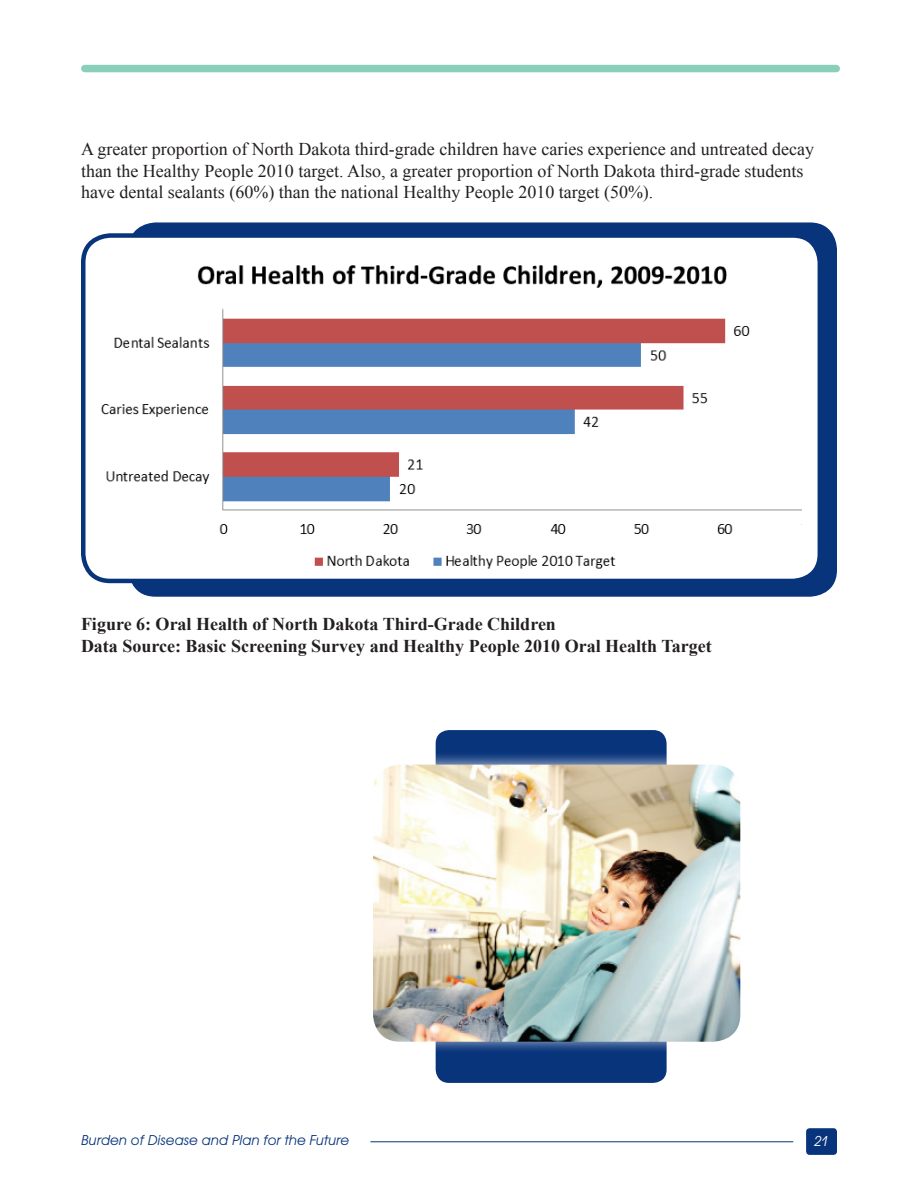
<style>
.page{position:relative;width:918px;height:1188px;background:#fff}
.page>*{position:absolute;margin:0;border:0;box-sizing:border-box;transform-origin:0 0}
.t1{font:18px/21.6px "Times New Roman";color:#231f20}
.t2{font:700 18px/21.6px "Times New Roman";color:#231f20}
.t3{font:italic 15px "Avant Garde ITC";color:#08347b}
.t4{font:italic 15px "Avant Garde ITC";color:#fff}
</style>
<div class="page">
<div style="left:806px;top:1128px;width:31px;height:27px;background:#08347b;border-radius:4px"></div>
<hr style="left:370px;top:1142px;width:423px;height:1px;background:#08347b">
<div style="left:85px;top:65px;width:751px;height:7px;background:#8acfba"></div>
<div style="left:129px;top:222px;width:708px;height:375px;background:#08347b;border-radius:27px"></div>
<div style="left:83px;top:236px;width:737px;height:345px;background:#fff;border-radius:27px"></div>
<div style="left:81px;top:233px;width:741px;height:350px;border:4px solid #08347b;border-radius:27px"></div>
<img style="left:101px;top:265px;width:700px;height:304px">
<div style="left:436px;top:730px;width:231px;height:353px;background:#08347b;border-radius:13px"></div>
<div style="left:361px;top:752px;width:392px;height:303px;background:#fff;opacity:.75"></div>
<img style="left:373px;top:765px;width:367px;height:277px">
<p class="t1" style="left:81px;top:138px;width:735px">A greater proportion of North Dakota third-grade children have caries experience and untreated decay than the Healthy People 2010 target. Also, a greater proportion of North Dakota third-grade students have dental sealants (60%) than the national Healthy People 2010 target (50%).</p>
<p class="t2" style="left:81px;top:613px;width:632px">Figure 6: Oral Health of North Dakota Third-Grade Children<br>Data Source: Basic Screening Survey and Healthy People 2010 Oral Health Target</p>
<p class="t3" style="left:81px;top:1132px;width:270px">Burden of Disease and Plan for the Future</p>
<p class="t4" style="left:814px;top:1132px;width:16px">21</p>
</div>
